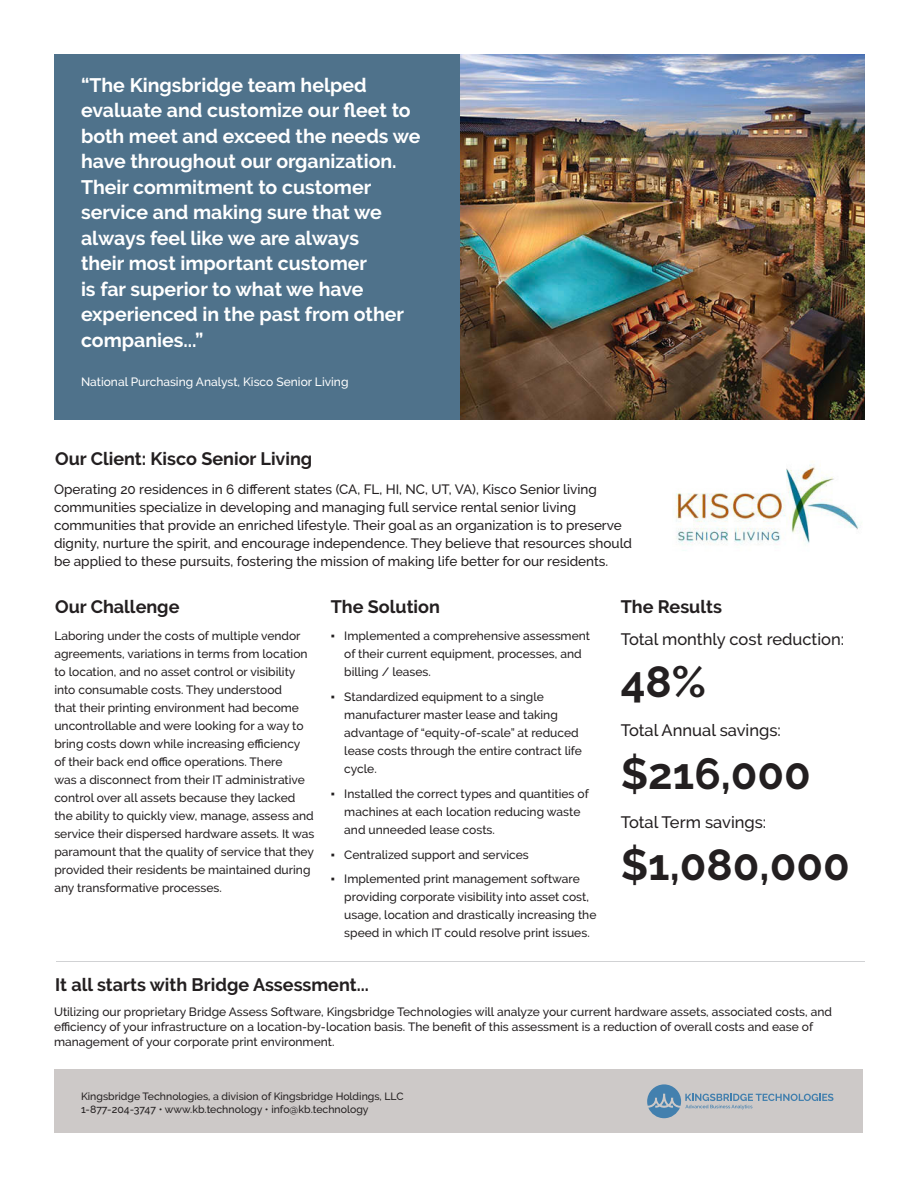
<style>
.page{position:relative;width:918px;height:1188px;background:#fff}
.page>*{position:absolute;margin:0;border:0;box-sizing:border-box;transform-origin:0 0}
.t1{font:700 43.5px "Raleway";color:#231f20}
.t2{font:700 19.5px/25.5px "Raleway";color:#fff}
.t3{font:700 18px "Raleway";color:#231f20}
.t4{font:500 16.5px "Raleway";color:#231f20}
.t5{font:500 13.5px/18px "Raleway";color:#231f20}
.t6{font:500 12px/18px "Raleway";color:#231f20}
.t7{font:500 12px "Raleway";color:#fff}
.t8{font:500 10.5px/12.6px "Raleway";color:#231f20}
.s1{font-family:"Arial";font-weight:400}
</style>
<div class="page">
<div style="left:55px;top:1069px;width:808px;height:64px;background:#cdc9c8"></div>
<img style="left:460px;top:54px;width:404px;height:366px">
<div style="left:54px;top:54px;width:406px;height:366px;background:#4f728b"></div>
<hr style="left:56px;top:961px;width:808px;height:1px;background:#d1d2d4">
<svg style="left:647px;top:1084px;width:186px;height:34px"></svg>
<img style="left:676px;top:461px;width:185px;height:84px">
<p class="t2" style="left:81px;top:72px;width:341px">“The Kingsbridge team helped evaluate and customize our fleet to both meet and exceed the needs we have throughout our organization.<br>Their commitment to customer service and making sure that we always feel like we are always<br>their most important customer<br>is far superior to what we have experienced in the past from other companies...”</p>
<p class="t7" style="left:81px;top:375px;width:269px">National Purchasing Analyst, Kisco Senior Living</p>
<p class="t3" style="left:55px;top:449px;width:259px">Our Client: Kisco Senior Living</p>
<p class="t5" style="left:54px;top:480px;width:580px">Operating 20 residences in 6 different states (CA, FL, HI, NC, UT, VA), Kisco Senior living communities specialize in developing and managing full service rental senior living communities that provide an enriched lifestyle. Their goal as an organization is to preserve dignity, nurture the spirit, and encourage independence. They believe that resources should be applied to these pursuits, fostering the mission of making life better for our residents.</p>
<p class="t3" style="left:55px;top:596px;width:126px">Our Challenge</p>
<p class="t3" style="left:331px;top:596px;width:111px">The Solution</p>
<p class="t3" style="left:621px;top:596px;width:103px">The Results</p>
<p class="t6" style="left:54px;top:627px;width:261px">Laboring under the costs of multiple vendor agreements, variations in terms from location to location, and no asset control or visibility into consumable costs. They understood<br>that their printing environment had become uncontrollable and were looking for a way to bring costs down while increasing efficiency of their back end office operations. There<br>was a disconnect from their IT administrative control over all assets because they lacked the ability to quickly view, manage, assess and service their dispersed hardware assets. It was paramount that the quality of service that they provided their residents be maintained during any transformative processes.</p>
<p class="t6" style="left:344px;top:627px;width:247px;text-indent:-14px"><span class="s1">▪</span> Implemented a comprehensive assessment of their current equipment, processes, and billing / leases.</p>
<p class="t6" style="left:344px;top:688px;width:239px;text-indent:-14px"><span class="s1">▪</span> Standardized equipment to a single manufacturer master lease and taking advantage of “equity-of-scale” at reduced lease costs through the entire contract life cycle.</p>
<p class="t6" style="left:344px;top:785px;width:246px;text-indent:-14px"><span class="s1">▪</span> Installed the correct types and quantities of machines at each location reducing waste and unneeded lease costs.</p>
<p class="t6" style="left:331px;top:845px;width:200px"><span class="s1">▪</span> Centralized support and services</p>
<p class="t6" style="left:344px;top:870px;width:254px;text-indent:-14px"><span class="s1">▪</span> Implemented print management software providing corporate visibility into asset cost, usage, location and drastically increasing the speed in which IT could resolve print issues.</p>
<p class="t3" style="left:55px;top:975px;width:315px">It all starts with Bridge Assessment...</p>
<p class="t4" style="left:621px;top:629px;width:225px">Total monthly cost reduction:</p>
<p class="t1" style="left:621px;top:657px;width:87px">48%</p>
<p class="t4" style="left:621px;top:721px;width:162px">Total Annual savings:</p>
<p class="t1" style="left:621px;top:748px;width:192px">$216,000</p>
<p class="t4" style="left:621px;top:813px;width:147px">Total Term savings:</p>
<p class="t1" style="left:621px;top:840px;width:231px">$1,080,000</p>
<p class="t6" style="left:54px;top:1005px;width:780px;line-height:15px">Utilizing our proprietary Bridge Assess Software, Kingsbridge Technologies will analyze your current hardware assets, associated costs, and efficiency of your infrastructure on a location-by-location basis. The benefit of this assessment is a reduction of overall costs and ease of management of your corporate print environment.</p>
<p class="t8" style="left:81px;top:1090px;width:324px">Kingsbridge Technologies, a division of Kingsbridge Holdings, LLC<br>1-877-204-3747 • www.kb.technology • info@kb.technology</p>
</div>
